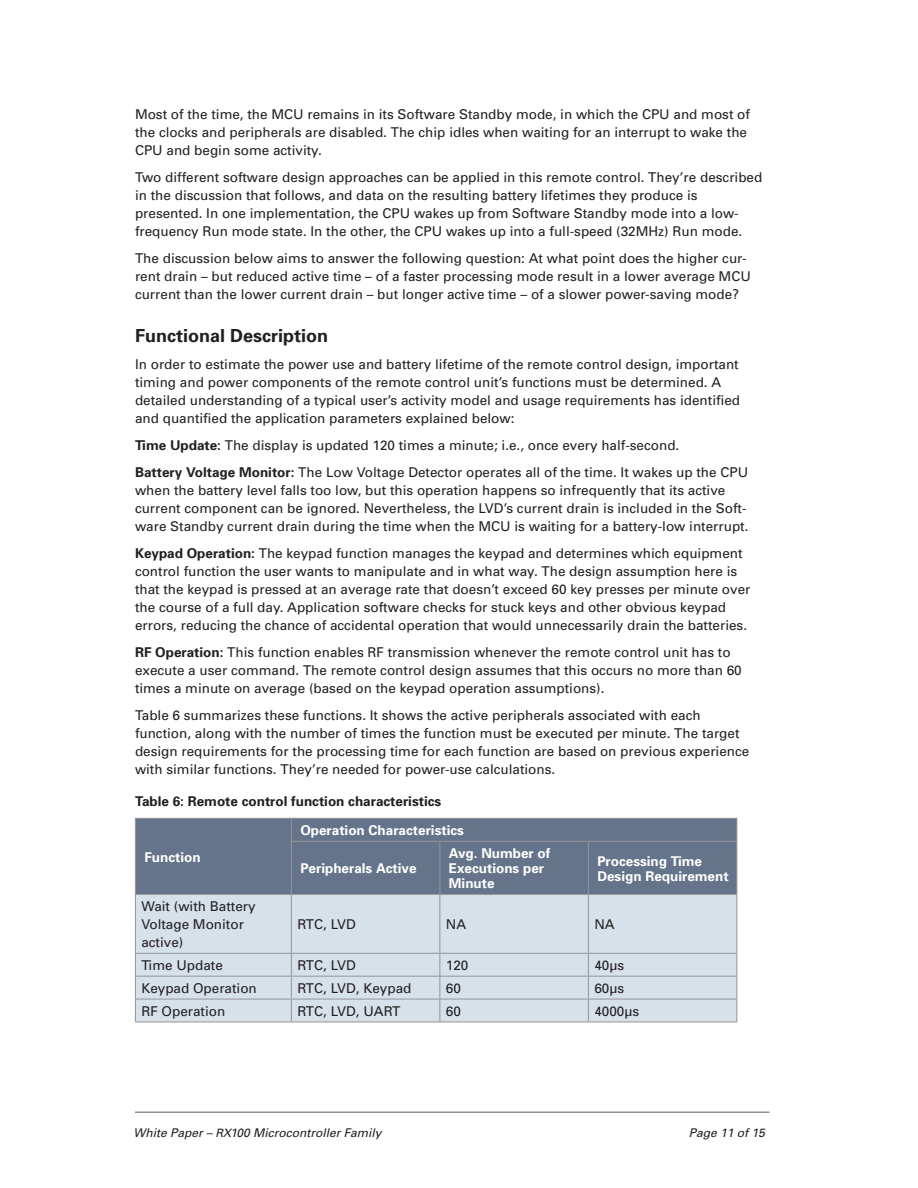
<style>
.page{position:relative;width:918px;height:1188px;background:#fff}
.page>*{position:absolute;margin:0;border:0;box-sizing:border-box;transform-origin:0 0}
.Subs{font:700 18px "Univers";color:#231f20}
.text{font:13.5px/18px "Univers";color:#231f20}
.Texttable{font:13.5px/18px "Univers";color:#231f20}
.TextTablleHeader{font:700 13.5px/15px "Univers";color:#fff}
.textTableSub{font:700 13.5px "Univers";color:#231f20}
.t1{font:italic 12px "Univers";color:#231f20}
.s1{font-weight:700}
.s2{font-size:11.55px}
</style>
<div class="page">
<hr style="left:135px;top:1112px;width:635px;height:1px;background:#231f20">
<div style="left:136px;top:819px;width:600px;height:75px;background:#65748a"></div>
<div style="left:136px;top:895px;width:600px;height:127px;background:#d7e1ea"></div>
<hr style="left:135px;top:818px;width:156px;height:1px;background:#939598">
<svg style="left:135px;top:819px;width:1px;height:22px"></svg>
<hr style="left:291px;top:818px;width:149px;height:1px;background:#939598">
<svg style="left:291px;top:819px;width:1px;height:22px"></svg>
<hr style="left:440px;top:818px;width:148px;height:1px;background:#939598">
<hr style="left:588px;top:818px;width:149px;height:1px;background:#939598">
<svg style="left:736px;top:819px;width:1px;height:22px"></svg>
<hr style="left:135px;top:841px;width:1px;height:53px;background:#939598">
<hr style="left:291px;top:841px;width:149px;height:1px;background:#939598">
<hr style="left:291px;top:842px;width:1px;height:52px;background:#939598">
<hr style="left:440px;top:841px;width:148px;height:1px;background:#939598">
<hr style="left:440px;top:842px;width:1px;height:52px;background:#939598">
<hr style="left:588px;top:841px;width:149px;height:1px;background:#939598">
<hr style="left:588px;top:842px;width:1px;height:52px;background:#939598">
<hr style="left:736px;top:842px;width:1px;height:52px;background:#939598">
<hr style="left:135px;top:894px;width:156px;height:1px;background:#939598">
<hr style="left:135px;top:895px;width:1px;height:58px;background:#939598">
<hr style="left:291px;top:894px;width:149px;height:1px;background:#939598">
<hr style="left:291px;top:895px;width:1px;height:58px;background:#939598">
<hr style="left:440px;top:894px;width:148px;height:1px;background:#939598">
<hr style="left:440px;top:895px;width:1px;height:58px;background:#939598">
<hr style="left:588px;top:894px;width:149px;height:1px;background:#939598">
<hr style="left:588px;top:895px;width:1px;height:58px;background:#939598">
<hr style="left:736px;top:895px;width:1px;height:58px;background:#939598">
<hr style="left:135px;top:953px;width:156px;height:1px;background:#939598">
<hr style="left:291px;top:953px;width:149px;height:1px;background:#939598">
<hr style="left:440px;top:953px;width:148px;height:1px;background:#939598">
<hr style="left:588px;top:953px;width:149px;height:1px;background:#939598">
<hr style="left:135px;top:976px;width:156px;height:1px;background:#939598">
<hr style="left:291px;top:976px;width:149px;height:1px;background:#939598">
<hr style="left:440px;top:976px;width:148px;height:1px;background:#939598">
<hr style="left:588px;top:976px;width:149px;height:1px;background:#939598">
<hr style="left:135px;top:999px;width:156px;height:1px;background:#939598">
<svg style="left:135px;top:954px;width:1px;height:68px"></svg>
<hr style="left:291px;top:999px;width:149px;height:1px;background:#939598">
<svg style="left:291px;top:954px;width:1px;height:68px"></svg>
<hr style="left:440px;top:999px;width:148px;height:1px;background:#939598">
<svg style="left:440px;top:954px;width:1px;height:68px"></svg>
<hr style="left:588px;top:999px;width:149px;height:1px;background:#939598">
<svg style="left:588px;top:954px;width:1px;height:68px"></svg>
<svg style="left:736px;top:954px;width:1px;height:68px"></svg>
<hr style="left:135px;top:1022px;width:156px;height:1px;background:#939598">
<hr style="left:291px;top:1022px;width:149px;height:1px;background:#939598">
<hr style="left:440px;top:1022px;width:148px;height:1px;background:#939598">
<hr style="left:588px;top:1022px;width:149px;height:1px;background:#939598">
<p class="text" style="left:135px;top:105px;width:617px">Most of the time, the MCU remains in its Software Standby mode, in which the CPU and most of the clocks and peripherals are disabled. The chip idles when waiting for an interrupt to wake the<br>CPU and begin some activity.</p>
<p class="text" style="left:135px;top:168px;width:629px">Two different software design approaches can be applied in this remote control. They’re described in the discussion that follows, and data on the resulting battery lifetimes they produce is presented. In one implementation, the CPU wakes up from Software Standby mode into a low&shy;frequency Run mode state. In the other, the CPU wakes up into a full-speed (32MHz) Run mode.</p>
<p class="text" style="left:135px;top:249px;width:617px">The discussion below aims to answer the following question: At what point does the higher cur&shy;rent drain – but reduced active time – of a faster processing mode result in a lower average MCU current than the lower current drain – but longer active time – of a slower power-saving mode?</p>
<p class="Subs" style="left:135px;top:324px;width:195px">Functional Description</p>
<p class="text" style="left:135px;top:355px;width:607px">In order to estimate the power use and battery lifetime of the remote control design, important timing and power components of the remote control unit’s functions must be determined. A detailed understanding of a typical user’s activity model and usage requirements has identified and quantified the application parameters explained below:</p>
<p class="text" style="left:135px;top:436px;width:546px"><span class="s1">Time Update:</span> The display is updated 120 times a minute; i.e., once every half-second.</p>
<p class="text" style="left:135px;top:463px;width:615px"><span class="s1">Battery Voltage Monitor:</span> The Low Voltage Detector operates all of the time. It wakes up the CPU when the battery level falls too low, but this operation happens so infrequently that its active current component can be ignored. Nevertheless, the LVD’s current drain is included in the Soft&shy;ware Standby current drain during the time when the MCU is waiting for a battery-low interrupt.</p>
<p class="text" style="left:135px;top:544px;width:617px"><span class="s1">Keypad Operation:</span> The keypad function manages the keypad and determines which equipment control function the user wants to manipulate and in what way. The design assumption here is that the keypad is pressed at an average rate that doesn’t exceed 60 key presses per minute over the course of a full day. Application software checks for stuck keys and other obvious keypad errors, reducing the chance of accidental operation that would unnecessarily drain the batteries.</p>
<p class="text" style="left:135px;top:643px;width:608px"><span class="s1">RF Operation:</span> This function enables RF transmission whenever the remote control unit has to execute a user command. The remote control design assumes that this occurs no more than 60 times a minute on average (based on the keypad operation assumptions).</p>
<p class="text" style="left:135px;top:706px;width:616px">Table 6 summarizes these functions. It shows the active peripherals associated with each function, along with the number of times the function must be executed per minute. The target design requirements for the processing time for each function are based on previous experience with similar functions. They’re needed for power-use calculations.</p>
<p class="textTableSub" style="left:135px;top:792px;width:308px">Table 6: Remote control function characteristics</p>
<p class="TextTablleHeader" style="left:144px;top:849px;width:58px">Function</p>
<p class="Texttable" style="left:141px;top:897px;width:116px">Wait (with Battery<br>Voltage Monitor active)</p>
<p class="TextTablleHeader" style="left:300px;top:823px;width:165px">Operation Characteristics</p>
<p class="TextTablleHeader" style="left:300px;top:861px;width:118px">Peripherals Active</p>
<p class="TextTablleHeader" style="left:449px;top:846px;width:103px">Avg. Number of<br>Executions per<br>Minute</p>
<p class="TextTablleHeader" style="left:597px;top:853px;width:133px">Processing Time<br>Design Requirement</p>
<p class="Texttable" style="left:297px;top:915px;width:60px">RTC, LVD</p>
<p class="Texttable" style="left:446px;top:915px;width:22px">NA</p>
<p class="Texttable" style="left:594px;top:915px;width:22px">NA</p>
<p class="Texttable" style="left:141px;top:956px;width:83px">Time Update</p>
<p class="Texttable" style="left:297px;top:956px;width:60px">RTC, LVD</p>
<p class="Texttable" style="left:446px;top:956px;width:24px">120</p>
<p class="Texttable" style="left:594px;top:956px;width:32px">40μs</p>
<p class="Texttable" style="left:141px;top:979px;width:117px">Keypad Operation</p>
<p class="Texttable" style="left:297px;top:979px;width:116px">RTC, LVD, Keypad</p>
<p class="Texttable" style="left:446px;top:979px;width:17px">60</p>
<p class="Texttable" style="left:594px;top:979px;width:32px">60μs</p>
<p class="Texttable" style="left:141px;top:1002px;width:86px">RF Operation</p>
<p class="Texttable" style="left:297px;top:1002px;width:105px">RTC, LVD, UART</p>
<p class="Texttable" style="left:446px;top:1002px;width:17px">60</p>
<p class="Texttable" style="left:594px;top:1002px;width:47px">4000μ s</p>
<p class="t1" style="left:134px;top:1125px;width:249px">White Paper – <span class="s2">RX</span>100 Microcontroller Family</p>
<p class="t1" style="left:689px;top:1125px;width:78px">Page 11 of 15</p>
</div>
